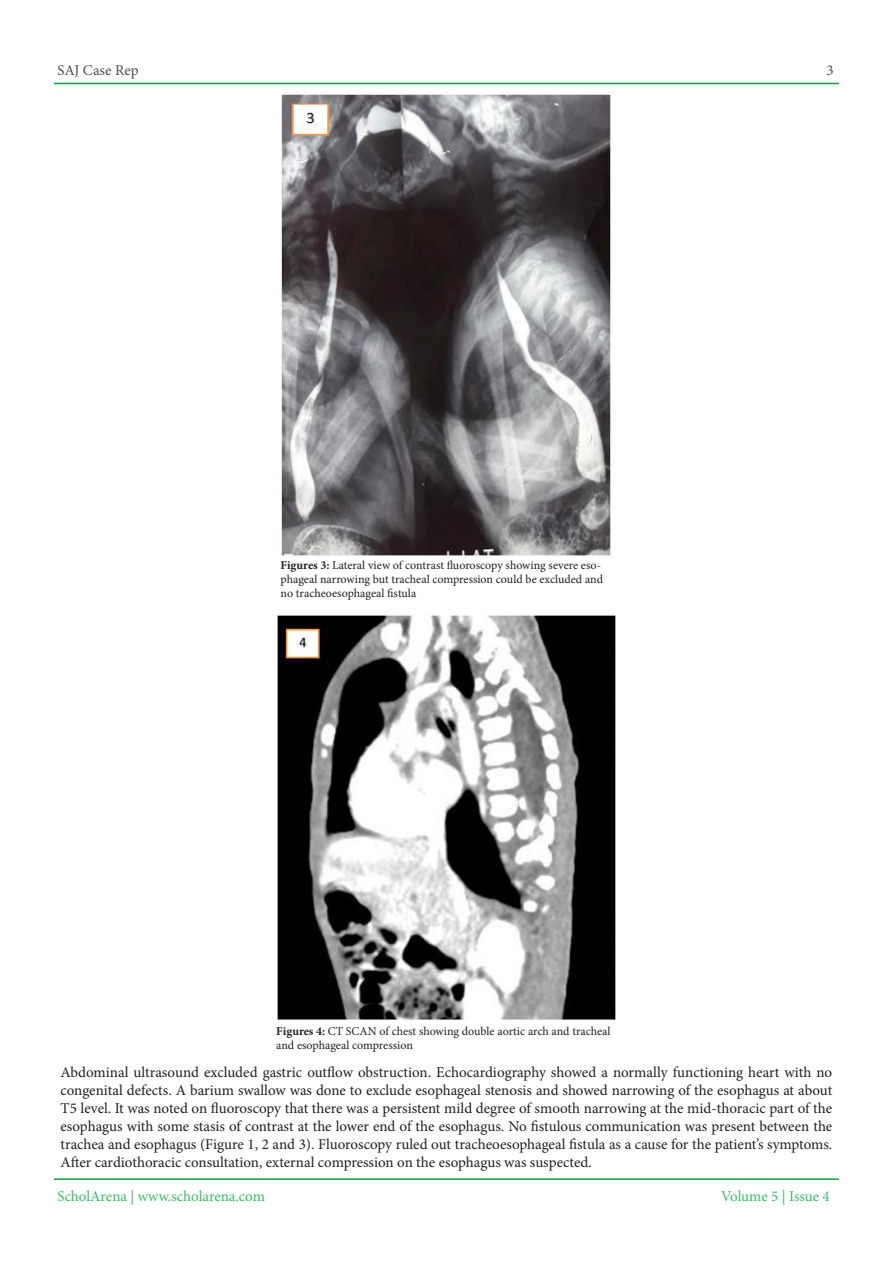
<style>
.page{position:relative;width:893px;height:1263px;background:#fff}
.page>*{position:absolute;margin:0;border:0;box-sizing:border-box;transform-origin:0 0}
.t1{font:15px/18px "Minion Pro";letter-spacing:-.005em;color:#231f20;text-align:justify}
.t2{font:15px "Minion Pro";letter-spacing:-.005em;color:#40b86b}
.t3{font:15px "Minion Pro";color:#524c4c}
.t4{font:12px/14.4px "Minion Pro";letter-spacing:-.005em;color:#231f20}
.s1{font-weight:700}
</style>
<div class="page">
<hr style="left:54px;top:83px;width:785px;height:1px;background:#0aa345">
<hr style="left:54px;top:1178px;width:785px;height:2px;background:#0aa345">
<img style="left:281px;top:94px;width:330px;height:463px">
<img style="left:276px;top:615px;width:340px;height:405px">
<p class="t3" style="left:57px;top:60px;width:83px">SAJ Case Rep</p>
<p class="t4" style="left:281px;top:558px;width:322px"><span class="s1">Figures 3:</span> Lateral view of contrast fluoroscopy showing severe eso-</p>
<p class="t4" style="left:281px;top:586px;width:137px">no tracheoesophageal fistula</p>
<p class="t4" style="left:281px;top:572px;width:324px">phageal narrowing but tracheal compression could be excluded and</p>
<p class="t3" style="left:826px;top:60px;width:9px">3</p>
<p class="t4" style="left:276px;top:1024px;width:336px"><span class="s1">Figures 4:</span> CT SCAN of chest showing double aortic arch and tracheal and esophageal compression</p>
<p class="t1" style="left:60px;top:1064px;width:773px">Abdominal ultrasound excluded gastric outflow obstruction. Echocardiography showed a normally functioning heart with no congenital defects A. barium swallow was done to exclude esophageal stenosis and showed narrowing of the esophagus at about T5 level It. was noted on fluoroscopy that there was a persistent mild degree of smooth narrowing at the mid-thoracic part of the esophagus with some stasis of contrast at the lower end of the esophagus. No fistulous communication was present between the trachea and esophagus (Figure 1, 2 and .)3 Fluoroscopy ruled out tracheoesophageal fistula as a cause for the patients’ symptoms.<br>After cardiothoracic consultation, external compression on the esophagus was suspected.</p>
<p class="t2" style="left:57px;top:1186px;width:209px">ScholArena | www.scholarena.com</p>
<p class="t2" style="left:721px;top:1186px;width:110px">Volume 5 | Issue 4</p>
</div>
